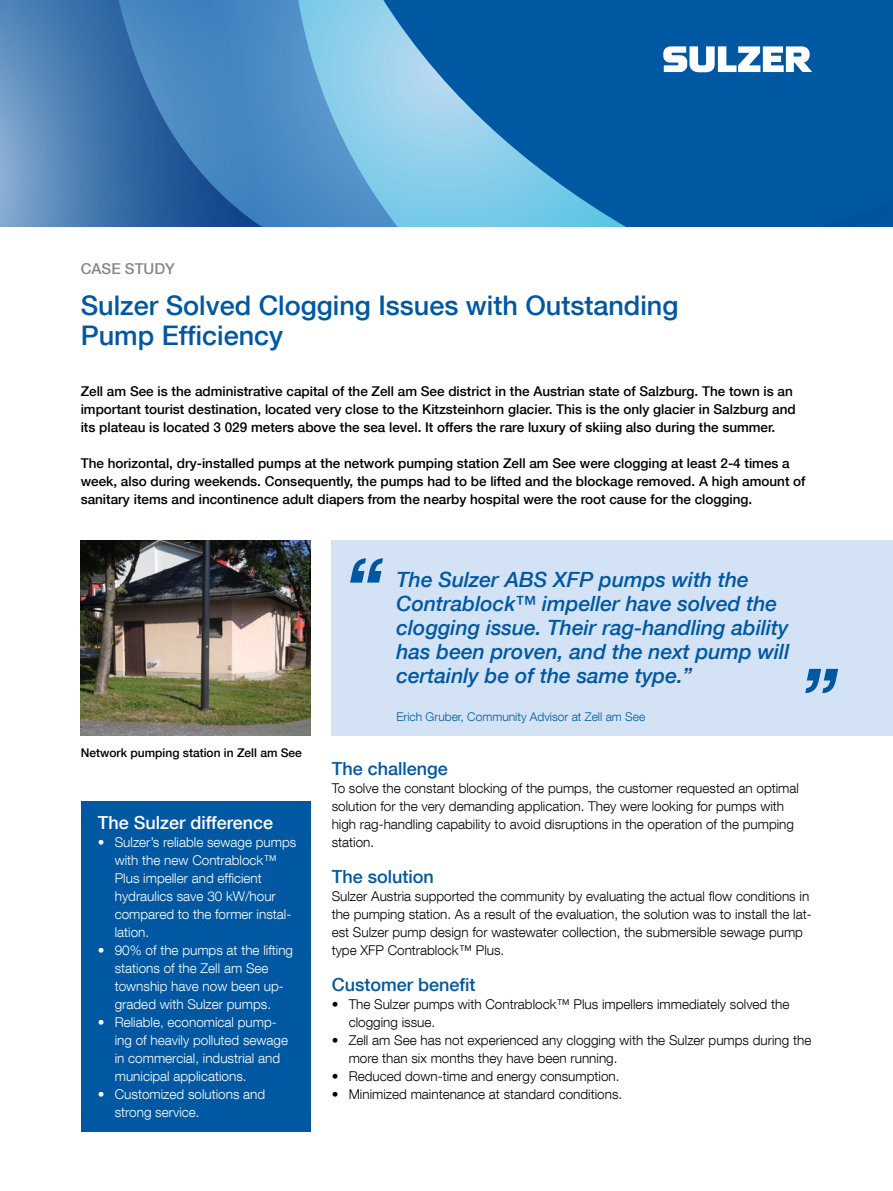
<style>
.page{position:relative;width:893px;height:1191px;background:#fff}
.page>*{position:absolute;margin:0;border:0;box-sizing:border-box;transform-origin:0 0}
.Heading{font:500 27px/30px "Helvetica Neue LT Com";color:#0058a2}
.t1{font:italic 500 21px/24px "Helvetica Neue LT Com";color:#0058a2}
.Subheading{font:500 18px "Helvetica Neue LT Com";color:#0058a2}
.Subheading-2{font:500 18px "Helvetica Neue LT Com";color:#fff}
.Paragraph_text{font:500 15px "Helvetica Neue LT Com";color:#878787}
.Paragraph_text-2{font:300 13.5px/18px "Helvetica Neue LT Com";color:#000}
.Lead{font:500 13.5px/18px "Helvetica Neue LT Com";color:#000}
.t2{font:300 13.5px/18px "Helvetica Neue LT Com";color:#fff}
.t3{font:300 12px "Helvetica Neue LT Com";color:#0058a2}
.t4{font:500 12px "Helvetica Neue LT Com";color:#000}
</style>
<div class="page">
<svg style="left:0;top:0;width:893px;height:227px;background:#337cb7"></svg>
<svg style="left:663px;top:46px;width:149px;height:26px"></svg>
<div style="left:332px;top:540px;width:561px;height:195px;background:#d3e2f5"></div>
<svg style="left:350px;top:558px;width:33px;height:24px"></svg>
<svg style="left:805px;top:669px;width:33px;height:24px"></svg>
<div style="left:81px;top:801px;width:229px;height:330px;background:#0058a2"></div>
<img style="left:81px;top:540px;width:229px;height:195px">
<p class="Paragraph_text" style="left:81px;top:259px;width:96px">CASE STUDY</p>
<p class="Heading" style="left:81px;top:290px;width:599px">Sulzer Solved Clogging Issues with Outstanding<br>Pump Efficiency</p>
<p class="Lead" style="left:81px;top:382px;width:717px">Zell am See is the administrative capital of the Zell am See district in the Austrian state of Salzburg. The town is an important tourist destination, located very close to the Kitzsteinhorn glacier. This is the only glacier in Salzburg and its plateau is located 3 029 meters above the sea level. It offers the rare luxury of skiing also during the summer.</p>
<p class="Lead" style="left:81px;top:454px;width:726px">The horizontal, dry-installed pumps at the network pumping station Zell am See were clogging at least 2-4 times a week, also during weekends. Consequently, the pumps had to be lifted and the blockage removed. A high amount of sanitary items and incontinence adult diapers from the nearby hospital were the root cause for the clogging.</p>
<p class="t4" style="left:81px;top:745px;width:223px">Network pumping station in Zell am See</p>
<p class="Subheading-2" style="left:98px;top:811px;width:177px">The Sulzer difference</p>
<p class="t2" style="left:115px;top:832px;width:183px;text-indent:-17px">• Sulzer’s reliable sewage pumps with the new Contrablock™<br>Plus impeller and efficient hydraulics save 30 kW/hour compared to the former instal&shy;lation.</p>
<p class="t2" style="left:98px;top:940px;width:197px;text-align:center">• 90% of the pumps at the lifting stations of the Zell am See township have now been up&shy;graded with Sulzer pumps.</p>
<p class="t2" style="left:115px;top:1012px;width:175px;text-indent:-17px">• Reliable, economical pump&shy;ing of heavily polluted sewage in commercial, industrial and municipal applications.</p>
<p class="t2" style="left:115px;top:1084px;width:152px;text-indent:-17px">• Customized solutions and strong service.</p>
<p class="t1" style="left:396px;top:567px;width:394px">The Sulzer ABS XFP pumps with the Contrablock™ impeller have solved the clogging issue. Their rag-handling ability has been proven, and the next pump will certainly be of the same type.”</p>
<p class="t3" style="left:396px;top:709px;width:250px">Erich Gruber, Community Advisor at Zell am See</p>
<p class="Subheading" style="left:332px;top:757px;width:118px">The challenge</p>
<p class="Paragraph_text-2" style="left:332px;top:778px;width:469px">To solve the constant blocking of the pumps, the customer requested an optimal solution for the very demanding application. They were looking for pumps with high rag-handling capability to avoid disruptions in the operation of the pumping station.</p>
<p class="Subheading" style="left:332px;top:865px;width:104px">The solution</p>
<p class="Paragraph_text-2" style="left:332px;top:886px;width:481px">Sulzer Austria supported the community by evaluating the actual flow conditions in the pumping station. As a result of the evaluation, the solution was to install the lat&shy;est Sulzer pump design for wastewater collection, the submersible sewage pump type XFP Contrablock™ Plus.</p>
<p class="Subheading" style="left:332px;top:973px;width:145px">Customer benefit</p>
<p class="Paragraph_text-2" style="left:349px;top:994px;width:442px;text-indent:-17px">• The Sulzer pumps with Contrablock™ Plus impellers immediately solved the clogging issue.</p>
<p class="Paragraph_text-2" style="left:349px;top:1030px;width:464px;text-indent:-17px">• Zell am See has not experienced any clogging with the Sulzer pumps during the more than six months they have been running.</p>
<p class="Paragraph_text-2" style="left:332px;top:1066px;width:289px">• Reduced down-time and energy consumption.</p>
<p class="Paragraph_text-2" style="left:332px;top:1084px;width:292px">• Minimized maintenance at standard conditions.</p>
</div>
